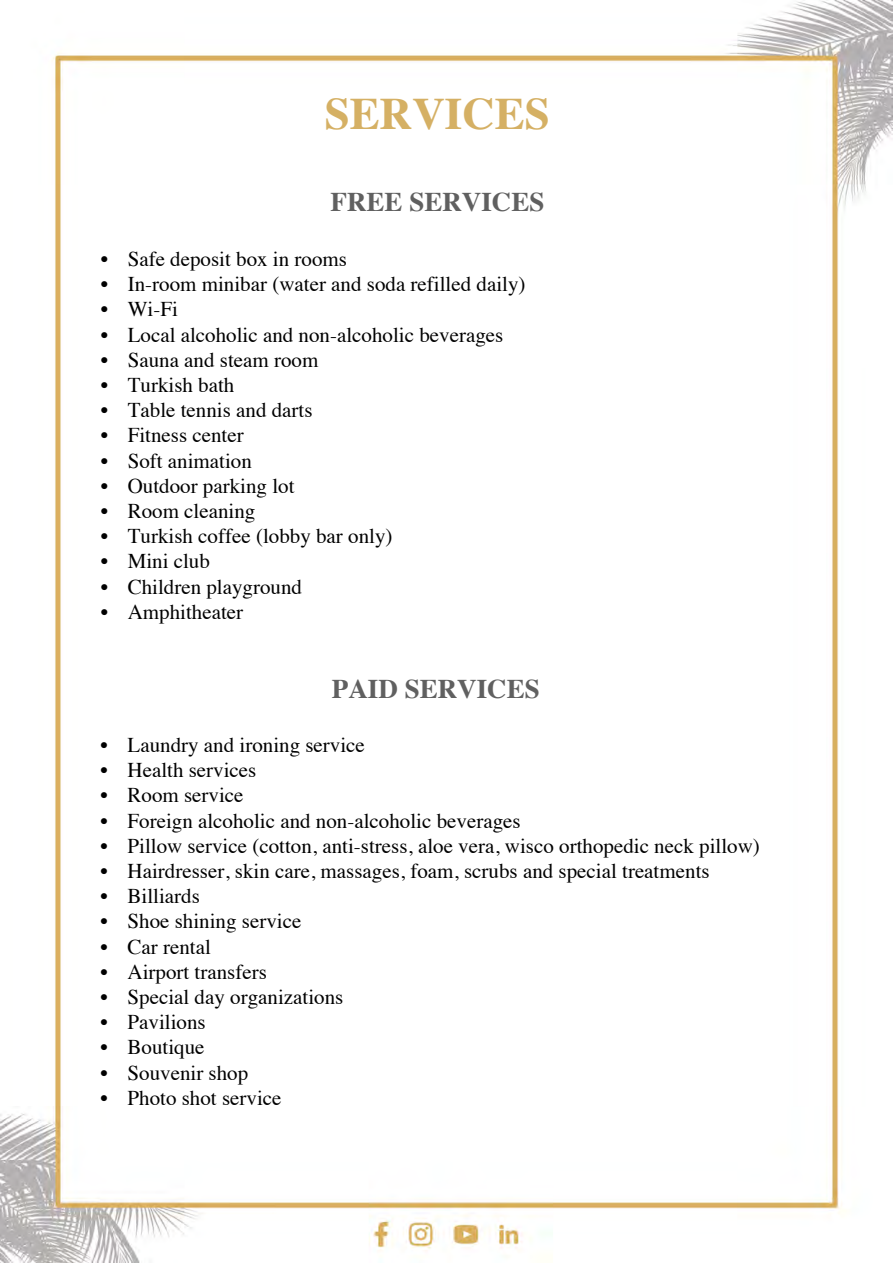
<style>
.page{position:relative;width:893px;height:1263px;background:#fff}
.page>*{position:absolute;margin:0;border:0;box-sizing:border-box;transform-origin:0 0}
.t1{font:700 45px "Times";color:#d5b064}
.t2{font:700 27px "Times";color:#606060}
.t3{font:21px "Times";color:#000}
</style>
<div class="page">
<img style="left:0;top:0;width:893px;height:1263px">
<h1 class="t1" style="left:325px;top:71px;width:227px">SERVICES</h1>
<p class="t2" style="left:330px;top:176px;width:215px">FREE SERVICES</p>
<p class="t3" style="left:101px;top:239px;width:248px">• Safe deposit box in rooms</p>
<p class="t3" style="left:101px;top:264px;width:426px">• In-room minibar (water and soda refilled daily)</p>
<p class="t3" style="left:101px;top:290px;width:79px">• Wi-Fi</p>
<p class="t3" style="left:101px;top:315px;width:404px">• Local alcoholic and non-alcoholic beverages</p>
<p class="t3" style="left:101px;top:340px;width:219px">• Sauna and steam room</p>
<p class="t3" style="left:101px;top:365px;width:135px">• Turkish bath</p>
<p class="t3" style="left:101px;top:390px;width:213px">• Table tennis and darts</p>
<p class="t3" style="left:101px;top:416px;width:145px">• Fitness center</p>
<p class="t3" style="left:101px;top:441px;width:153px">• Soft animation</p>
<p class="t3" style="left:101px;top:466px;width:195px">• Outdoor parking lot</p>
<p class="t3" style="left:101px;top:491px;width:156px">• Room cleaning</p>
<p class="t3" style="left:101px;top:516px;width:293px">• Turkish coffee (lobby bar only)</p>
<p class="t3" style="left:101px;top:542px;width:111px">• Mini club</p>
<p class="t3" style="left:101px;top:567px;width:203px">• Children playground</p>
<p class="t3" style="left:101px;top:592px;width:144px">• Amphitheater</p>
<p class="t2" style="left:332px;top:663px;width:209px">PAID SERVICES</p>
<p class="t3" style="left:100px;top:725px;width:266px">• Laundry and ironing service</p>
<p class="t3" style="left:100px;top:750px;width:157px">• Health services</p>
<p class="t3" style="left:100px;top:776px;width:145px">• Room service</p>
<p class="t3" style="left:100px;top:801px;width:422px">• Foreign alcoholic and non-alcoholic beverages</p>
<p class="t3" style="left:100px;top:826px;width:661px">• Pillow service (cotton, anti-stress, aloe vera, wisco orthopedic neck pillow)</p>
<p class="t3" style="left:100px;top:851px;width:611px">• Hairdresser, skin care, massages, foam, scrubs and special treatments</p>
<p class="t3" style="left:100px;top:876px;width:101px">• Billiards</p>
<p class="t3" style="left:100px;top:902px;width:202px">• Shoe shining service</p>
<p class="t3" style="left:100px;top:927px;width:112px">• Car rental</p>
<p class="t3" style="left:100px;top:952px;width:168px">• Airport transfers</p>
<p class="t3" style="left:100px;top:977px;width:244px">• Special day organizations</p>
<p class="t3" style="left:100px;top:1002px;width:107px">• Pavilions</p>
<p class="t3" style="left:100px;top:1028px;width:106px">• Boutique</p>
<p class="t3" style="left:100px;top:1053px;width:149px">• Souvenir shop</p>
<p class="t3" style="left:100px;top:1078px;width:182px">• Photo shot service</p>
</div>
